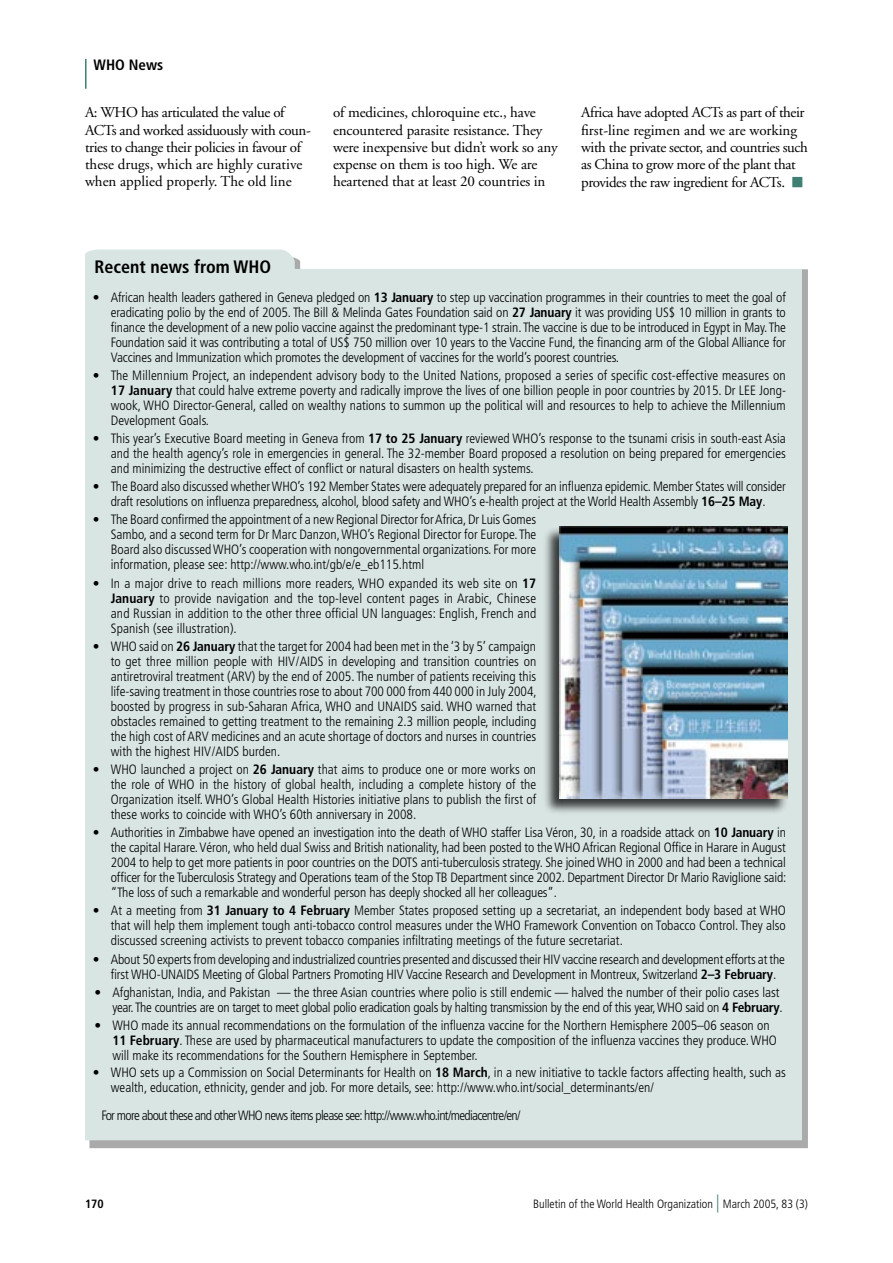
<style>
.page{position:relative;width:893px;height:1263px;background:#fff}
.page>*{position:absolute;margin:0;border:0;box-sizing:border-box;transform-origin:0 0}
.t1{font:700 condensed 18px "Frutiger";color:#000}
.interview-A{font:15px/17.2px "Adobe Garamond";letter-spacing:-.015em;color:#000}
.t2{font:700 condensed 15px "Frutiger";color:#000}
._15_-_Texto_da_tabela{font:300 condensed 13.5px/15px "Frutiger";color:#000;text-align:justify}
.News_caption{font:300 condensed 13.5px/15px "Frutiger";letter-spacing:.01em;color:#000;text-align:justify}
._15_-_Texto_da_tabela-2{font:300 condensed 13.5px "Frutiger";letter-spacing:-.05em;color:#000}
.t3{font:300 condensed 12px "Frutiger";color:#000}
.t4{font:700 condensed 12px "Frutiger";color:#000}
.s1{font-weight:700}
.s2{font-size:18px;color:#3f7f74}
</style>
<div class="page">
<hr style="left:85px;top:59px;width:2px;height:30px;background:#3f7f74">
<div style="left:85px;top:249px;width:717px;height:891px;background:#d9e5e3"></div>
<div style="left:541px;top:525px;width:248px;height:290px;background:#000;opacity:.75"></div>
<img style="left:560px;top:526px;width:228px;height:272px">
<p class="t2" style="left:94px;top:56px;width:71px">WHO News</p>
<p class="interview-A" style="left:85px;top:104px;width:227px">A: WHO has articulated the value of ACTs and worked assiduously with coun&shy;tries to change their policies in favour of these drugs, which are highly curative when applied properly. The old line</p>
<p class="interview-A" style="left:333px;top:104px;width:226px">of medicines, chloroquine etc., have encountered parasite resistance. They were inexpensive but didn’t work so any expense on them is too high. We are heartened that at least 20 countries in</p>
<p class="interview-A" style="left:581px;top:104px;width:228px">Africa have adopted ACTs as part of their first-line regimen and we are working with the private sector, and countries such as China to grow more of the plant that provides the raw ingredient for ACTs.</p>
<p class="t1" style="left:94px;top:256px;width:178px">Recent news from WHO</p>
<p class="_15_-_Texto_da_tabela" style="left:111px;top:290px;width:677px">African health leaders gathered in Geneva pledged on <span class="s1">13 January</span> to step up vaccination programmes in their countries to meet the goal of eradicating polio by the end of 2005. The Bill &amp; Melinda Gates Foundation said on <span class="s1">27 January</span> it was providing US$ 10 million in grants to finance the development of a new polio vaccine against the predominant type-1 strain. The vaccine is due to be introduced in Egypt in May. The Foundation said it was contributing a total of US$ 750 million over 10 years to the Vaccine Fund, the financing arm of the Global Alliance for Vaccines and Immunization which promotes the development of vaccines for the world’s poorest countries.</p>
<p class="_15_-_Texto_da_tabela" style="left:111px;top:368px;width:677px">The Millennium Project, an independent advisory body to the United Nations, proposed a series of specific cost-effective measures on <span class="s1">17 January</span> that could halve extreme poverty and radically improve the lives of one billion people in poor countries by 2015. Dr LEE Jong&shy;wook, WHO Director-General, called on wealthy nations to summon up the political will and resources to help to achieve the Millennium Development Goals.</p>
<p class="_15_-_Texto_da_tabela" style="left:111px;top:431px;width:676px">This year’s Executive Board meeting in Geneva from <span class="s1">17 to 25 January</span> reviewed WHO’s response to the tsunami crisis in south-east Asia and the health agency’s role in emergencies in general. The 32-member Board proposed a resolution on being prepared for emergencies and minimizing the destructive effect of conflict or natural disasters on health systems.</p>
<p class="_15_-_Texto_da_tabela" style="left:111px;top:479px;width:677px">The Board also discussed whether WHO’s 192 Member States were adequately prepared for an influenza epidemic. Member States will consider draft resolutions on influenza preparedness, alcohol, blood safety and WHO’s e-health project at the World Health Assembly <span class="s1">16–25 May</span>.</p>
<p class="_15_-_Texto_da_tabela" style="left:111px;top:512px;width:427px">The Board confirmed the appointment of a new Regional Director for Africa, Dr Luis Gomes Sambo, and a second term for Dr Marc Danzon, WHO’s Regional Director for Europe. The Board also discussed WHO’s cooperation with nongovernmental organizations. For more information, please see: http://www.who.int/gb/e/e_eb115.html</p>
<p class="News_caption" style="left:111px;top:576px;width:427px">In a major drive to reach millions more readers, WHO expanded its web site on <span class="s1">17<br>January</span> to provide navigation and the top-level content pages in Arabic, Chinese and Russian in addition to the other three official UN languages: English, French and Spanish (see illustration).</p>
<p class="_15_-_Texto_da_tabela" style="left:111px;top:639px;width:427px">WHO said on <span class="s1">26 January</span> that the target for 2004 had been met in the ‘3 by 5’ campaign to get three million people with HIV / AIDS in developing and transition countries on antiretroviral treatment (ARV) by the end of 2005. The number of patients receiving this life-saving treatment in those countries rose to about 700 000 from 440 000 in July 2004, boosted by progress in sub-Saharan Africa, WHO and UNAIDS said. WHO warned that obstacles remained to getting treatment to the remaining 2.3 million people, including the high cost of ARV medicines and an acute shortage of doctors and nurses in countries with the highest HIV / AIDS burden.</p>
<p class="_15_-_Texto_da_tabela" style="left:111px;top:762px;width:427px">WHO launched a project on <span class="s1">26 January</span> that aims to produce one or more works on the role of WHO in the history of global health, including a complete history of the Organization itself. WHO’s Global Health Histories initiative plans to publish the first of these works to coincide with WHO’s 60th anniversary in 2008.</p>
<p class="_15_-_Texto_da_tabela" style="left:111px;top:825px;width:677px">Authorities in Zimbabwe have opened an investigation into the death of WHO staffer Lisa Véron, 30, in a roadside attack on <span class="s1">10 January</span> in the capital Harare. Véron, who held dual Swiss and British nationality, had been posted to the WHO African Regional Office in Harare in August 2004 to help to get more patients in poor countries on the DOTS anti-tuberculosis strategy. She joined WHO in 2000 and had been a technical officer for the Tuberculosis Strategy and Operations team of the Stop TB Department since 2002. Department Director Dr Mario Raviglione said: “The loss of such a remarkable and wonderful person has deeply shocked all her colleagues”.</p>
<p class="_15_-_Texto_da_tabela" style="left:111px;top:903px;width:676px">At a meeting from <span class="s1">31 January to 4 February</span> Member States proposed setting up a secretariat, an independent body based at WHO that will help them implement tough anti-tobacco control measures under the WHO Framework Convention on Tobacco Control. They also discussed screening activists to prevent tobacco companies infiltrating meetings of the future secretariat.</p>
<p class="_15_-_Texto_da_tabela" style="left:111px;top:952px;width:676px">About 50 experts from developing and industrialized countries presented and discussed their HIV vaccine research and development efforts at the first WHO-UNAIDS Meeting of Global Partners Promoting HIV Vaccine Research and Development in Montreux, Switzerland <span class="s1">2–3 February</span>.</p>
<p class="_15_-_Texto_da_tabela" style="left:112px;top:985px;width:672px">Afghanistan, India, and Pakistan — the three Asian countries where polio is still endemic — halved the number of their polio cases last year. The countries are on target to meet global polio eradication goals by halting transmission by the end of this year, WHO said on <span class="s1">4 February</span>.</p>
<p class="_15_-_Texto_da_tabela" style="left:112px;top:1018px;width:666px;text-align:left">WHO made its annual recommendations on the formulation of the influenza vaccine for the Northern Hemisphere 2005–06 season on<br><span class="s1">11 February</span>. These are used by pharmaceutical manufacturers to update the composition of the influenza vaccines they produce. WHO will make its recommendations for the Southern Hemisphere in September.</p>
<p class="_15_-_Texto_da_tabela" style="left:111px;top:1065px;width:677px">WHO sets up a Commission on Social Determinants for Health on <span class="s1">18 March</span>, in a new initiative to tackle factors affecting health, such as wealth, education, ethnicity, gender and job. For more details, see: http://www.who.int/social_determinants/en/</p>
<p class="_15_-_Texto_da_tabela-2" style="left:101px;top:1108px;width:421px">For more about these and other WHO news items please see: http://www.who.int/mediacentre/en/</p>
<p class="_15_-_Texto_da_tabela" style="left:93px;top:290px;width:8px">•</p>
<p class="_15_-_Texto_da_tabela" style="left:93px;top:368px;width:8px">•</p>
<p class="_15_-_Texto_da_tabela" style="left:93px;top:431px;width:8px">•</p>
<p class="_15_-_Texto_da_tabela" style="left:93px;top:479px;width:8px">•</p>
<p class="_15_-_Texto_da_tabela" style="left:93px;top:512px;width:8px">•</p>
<p class="_15_-_Texto_da_tabela" style="left:93px;top:576px;width:8px">•</p>
<p class="_15_-_Texto_da_tabela" style="left:93px;top:639px;width:8px">•</p>
<p class="_15_-_Texto_da_tabela" style="left:93px;top:762px;width:8px">•</p>
<p class="_15_-_Texto_da_tabela" style="left:93px;top:825px;width:8px">•</p>
<p class="_15_-_Texto_da_tabela" style="left:93px;top:903px;width:8px">•</p>
<p class="_15_-_Texto_da_tabela" style="left:93px;top:952px;width:8px">•</p>
<p class="_15_-_Texto_da_tabela" style="left:94px;top:985px;width:8px">•</p>
<p class="_15_-_Texto_da_tabela" style="left:94px;top:1018px;width:8px">•</p>
<p class="_15_-_Texto_da_tabela" style="left:93px;top:1065px;width:8px">•</p>
<p class="t4" style="left:85px;top:1197px;width:20px">170</p>
<p class="t3" style="left:533px;top:1197px;width:276px">Bulletin of the World Health Organization <span class="s2">|</span> March 2005, 83 (3)</p>
</div>
